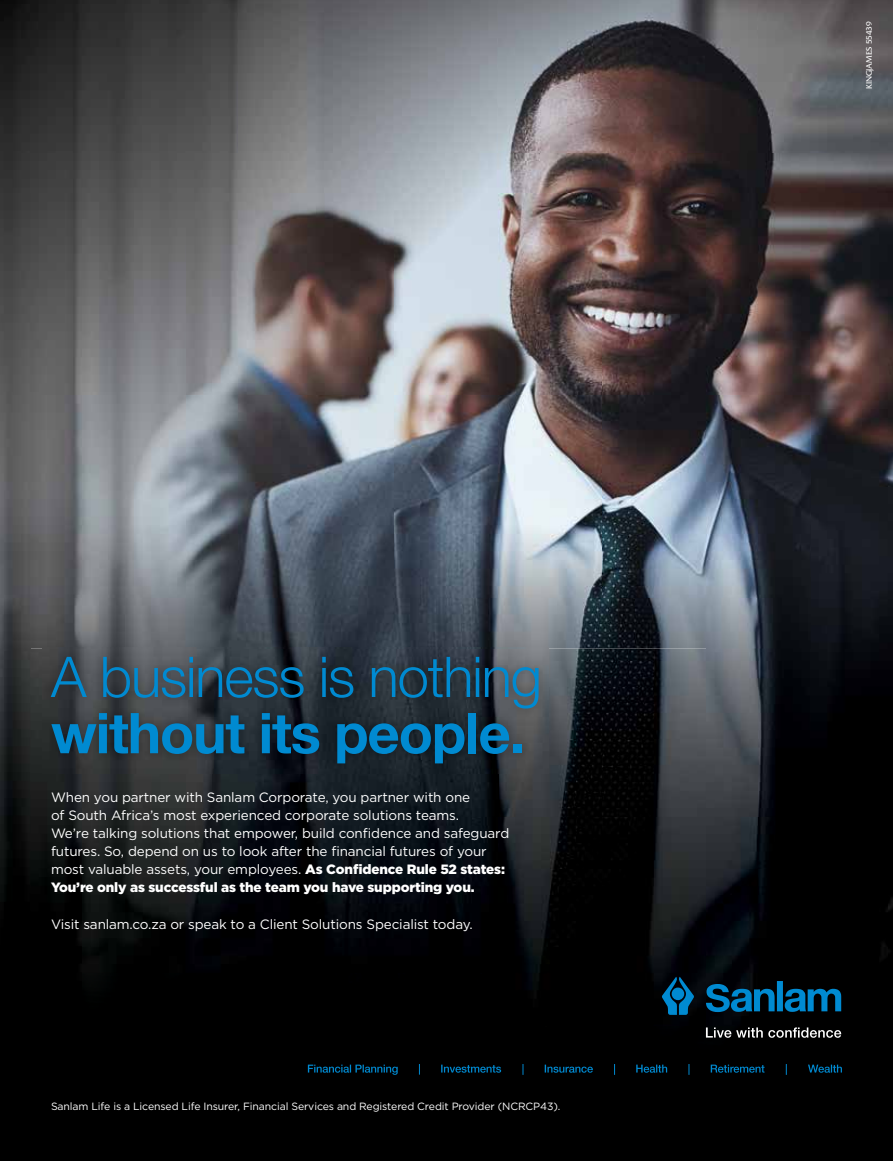
<style>
.page{position:relative;width:893px;height:1161px;background:#fff}
.page>*{position:absolute;margin:0;border:0;box-sizing:border-box;transform-origin:0 0}
.t1{font:300 56.25px "Helvetica Neue";letter-spacing:-.02em;color:#008ad1}
.t2{font:700 56.25px "Helvetica Neue";letter-spacing:-.02em;color:#008ad1}
.t3{font:13.5px/18.1px "Gotham HTF";letter-spacing:-.01em;color:#fff}
.t4{font:10.5px "Gotham HTF";letter-spacing:-.01em;color:#fff}
.t5{font:8.25px "Friz Quadrata Std";color:#fff}
.s1{font-weight:900}
</style>
<div class="page">
<img style="left:0;top:648px;width:82px;height:513px">
<img style="left:499px;top:648px;width:394px;height:513px">
<img style="left:82px;top:773px;width:417px;height:388px">
<img style="left:42px;top:648px;width:506px;height:125px">
<img style="left:0;top:0;width:893px;height:648px">
<svg style="left:662px;top:977px;width:179px;height:38px;background:#003552"></svg>
<svg style="left:706px;top:1027px;width:135px;height:11px"></svg>
<svg style="left:711px;top:1064px;width:53px;height:9px"></svg>
<svg style="left:808px;top:1064px;width:34px;height:9px"></svg>
<svg style="left:545px;top:1064px;width:48px;height:9px"></svg>
<svg style="left:308px;top:1064px;width:90px;height:11px"></svg>
<svg style="left:636px;top:1064px;width:31px;height:9px"></svg>
<svg style="left:441px;top:1064px;width:60px;height:9px"></svg>
<h1 class="t1" style="left:51px;top:631px;width:492px">A business is nothing</h1>
<h1 class="t2" style="left:51px;top:689px;width:476px">without its people.</h1>
<p class="t3" style="left:51px;top:787px;width:460px">When you partner with Sanlam Corporate, you partner with one<br>of South Africa’s most experienced corporate solutions teams.<br>We’re talking solutions that empower, build confidence and safeguard futures. So, depend on us to look after the financial futures of your most valuable assets, your employees. <span class="s1">As Confidence Rule 52 states:<br>You’re only as successful as the team you have supporting you.</span></p>
<p class="t3" style="left:51px;top:914px;width:423px">Visit sanlam.co.za or speak to a Client Solutions Specialist today.</p>
<p class="t4" style="left:51px;top:1100px;width:511px">Sanlam Life is a Licensed Life Insurer, Financial Services and Registered Credit Provider (NCRCP43).</p>
<p class="t5" style="left:864px;top:89px;width:70px;rotate:-90deg">KINGJAMES 55439</p>
</div>
